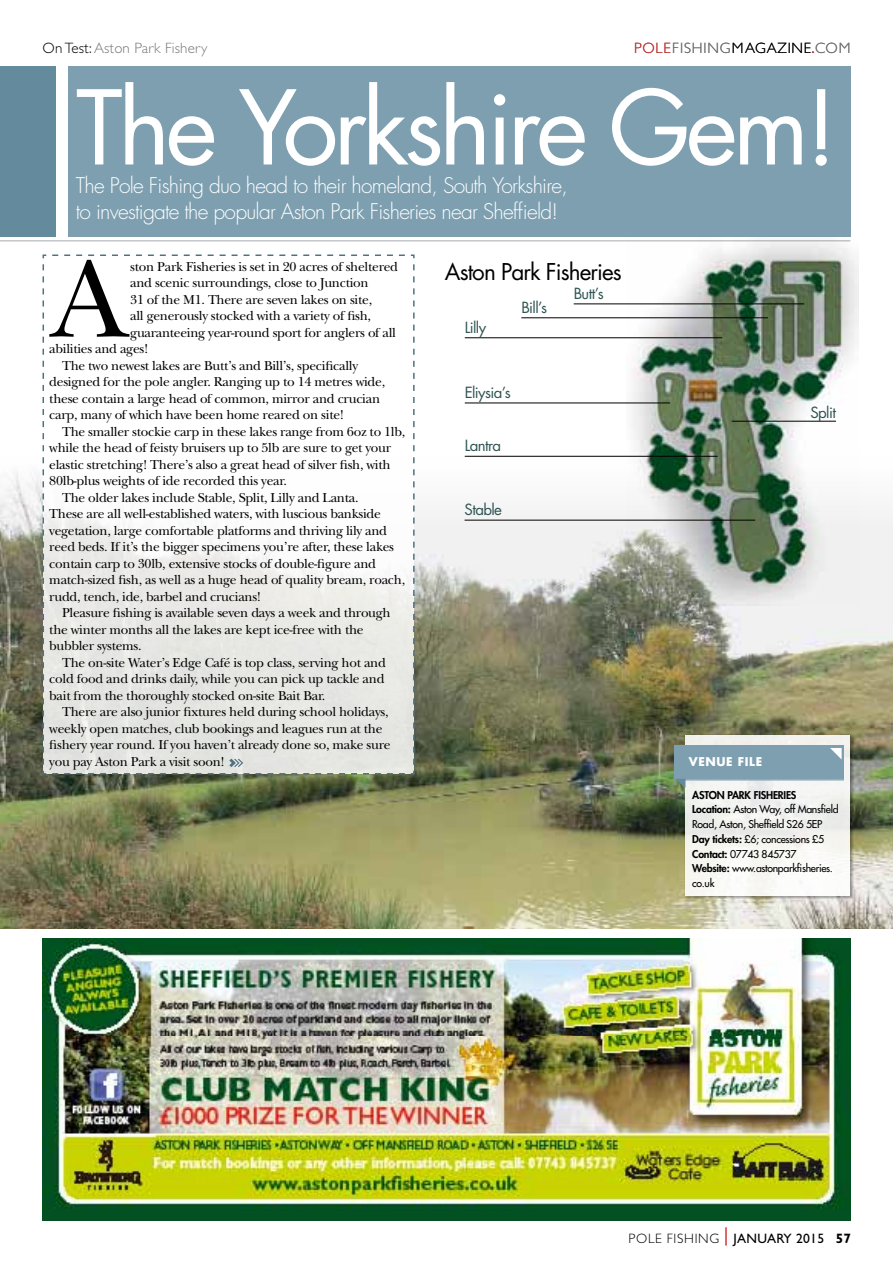
<style>
.page{position:relative;width:893px;height:1263px;background:#fff}
.page>*{position:absolute;margin:0;border:0;box-sizing:border-box;transform-origin:0 0}
.t1{font:113.55px "New Baskerville Std";color:#000}
.t2{font:99.9px "Futura Std";letter-spacing:-.05em;color:#fff}
.t3{font:22.5px "Futura Std";letter-spacing:-.04em;color:#000}
.t4{font:300 21px/25.2px "Futura Std";letter-spacing:-.035em;color:#fff}
.t5{font:15px "Futura Std";letter-spacing:-.04em;color:#2c5452}
.t6{font:300 15px "Gill Sans Std";letter-spacing:.05em;color:#6d6e71}
.t7{font:300 15px "Gill Sans Std";letter-spacing:.01em;color:#77787b}
.t8{font:300 13.65px "Gill Sans Std";letter-spacing:.05em;color:#000}
.t9{font:13.5px "New Baskerville Std";letter-spacing:-.02em;color:#000}
.t10{font:700 11.7px "Futura Std";letter-spacing:.05em;color:#fff}
.t11{font:500 10.5px/14.7px "Futura Std";letter-spacing:-.03em;color:#000}
.s1{color:#000}
.s2{color:#bb3836}
.s3{font-weight:400;color:#bb3836}
.s4{font-weight:800}
.s5{font-weight:400;font-size:18.15px;color:#d2232a}
.s6{font-weight:400}
.s7{font-weight:700}
</style>
<div class="page">
<img style="left:0;top:455px;width:893px;height:474px">
<div style="left:68px;top:66px;width:782px;height:170px;background:#7d9fb0"></div>
<div style="left:0;top:66px;width:55px;height:170px;background:#648b9d"></div>
<hr style="left:0;top:240px;width:850px;height:1px;background:#b1b4b6">
<svg style="left:42px;top:254px;width:373px;height:521px"></svg>
<svg style="left:229px;top:759px;width:14px;height:8px"></svg>
<hr style="left:465px;top:337px;width:257px;height:1px;background:#000">
<hr style="left:465px;top:403px;width:205px;height:1px;background:#000">
<hr style="left:465px;top:456px;width:253px;height:1px;background:#000">
<hr style="left:465px;top:520px;width:290px;height:1px;background:#000">
<hr style="left:574px;top:303px;width:230px;height:1px;background:#000">
<hr style="left:521px;top:317px;width:247px;height:1px;background:#000">
<div style="left:684px;top:734px;width:170px;height:165px;background:#000;opacity:.4"></div>
<div style="left:685px;top:735px;width:165px;height:161px;background:#f5f5f1"></div>
<hr style="left:682px;top:778px;width:162px;height:3px;background:#648b9d">
<div style="left:675px;top:745px;width:169px;height:34px;background:#7d9fb0"></div>
<svg style="left:830px;top:748px;width:12px;height:11px"></svg>
<svg style="left:675px;top:779px;width:10px;height:9px"></svg>
<img style="left:626px;top:236px;width:232px;height:369px">
<img style="left:43px;top:938px;width:807px;height:282px">
<p class="t7" style="left:43px;top:39px;width:167px"><span class="s1">On Test:</span> Aston Park Fishery</p>
<p class="t6" style="left:634px;top:39px;width:218px"><span class="s2">POLE</span>FISHING<span class="s1">MAGAZINE</span><span class="s3">.</span>COM</p>
<h2 class="t2" style="left:76px;top:64px;width:764px">The Yorkshire Gem!</h2>
<h3 class="t4" style="left:76px;top:174px;width:494px">The Pole Fishing duo head to their homeland, South Yorkshire, to investigate the popular Aston Park Fisheries near Sheffield!</h3>
<h1 class="t1" style="left:52px;top:234px;width:76px">A</h1>
<p class="t9" style="left:130px;top:258px;width:269px">ston Park Fisheries is set in 20 acres of sheltered</p>
<p class="t9" style="left:130px;top:275px;width:240px">and scenic surroundings, close to Junction</p>
<p class="t9" style="left:130px;top:291px;width:243px">31 of the M1. There are seven lakes on site,</p>
<p class="t9" style="left:130px;top:308px;width:242px">all generously stocked with a variety of fish,</p>
<p class="t9" style="left:130px;top:324px;width:267px">guaranteeing year-round sport for anglers of all</p>
<p class="t9" style="left:49px;top:341px;width:101px">abilities and ages!</p>
<p class="t9" style="left:62px;top:357px;width:297px">The two newest lakes are Butt’s and Bill’s, specifically</p>
<p class="t9" style="left:49px;top:374px;width:337px">designed for the pole angler. Ranging up to 14 metres wide,</p>
<p class="t9" style="left:49px;top:390px;width:332px">these contain a large head of common, mirror and crucian</p>
<p class="t9" style="left:49px;top:407px;width:296px">carp, many of which have been home reared on site!</p>
<p class="t9" style="left:62px;top:423px;width:345px">The smaller stockie carp in these lakes range from 6oz to 1lb,</p>
<p class="t9" style="left:49px;top:440px;width:343px">while the head of feisty bruisers up to 5lb are sure to get your</p>
<p class="t9" style="left:49px;top:456px;width:343px">elastic stretching! There’s also a great head of silver fish, with</p>
<p class="t9" style="left:49px;top:473px;width:239px">80lb-plus weights of ide recorded this year.</p>
<p class="t9" style="left:62px;top:489px;width:298px">The older lakes include Stable, Split, Lilly and Lanta.</p>
<p class="t9" style="left:49px;top:506px;width:333px">These are all well-established waters, with luscious bankside</p>
<p class="t9" style="left:49px;top:522px;width:339px">vegetation, large comfortable platforms and thriving lily and</p>
<p class="t9" style="left:49px;top:539px;width:346px">reed beds. If it’s the bigger specimens you’re after, these lakes</p>
<p class="t9" style="left:49px;top:555px;width:328px">contain carp to 30lb, extensive stocks of double-figure and</p>
<p class="t9" style="left:49px;top:572px;width:357px">match-sized fish, as well as a huge head of quality bream, roach,</p>
<p class="t9" style="left:49px;top:588px;width:213px">rudd, tench, ide, barbel and crucians!</p>
<p class="t9" style="left:62px;top:605px;width:330px">Pleasure fishing is available seven days a week and through</p>
<p class="t9" style="left:49px;top:621px;width:316px">the winter months all the lakes are kept ice-free with the</p>
<p class="t9" style="left:49px;top:638px;width:94px">bubbler systems.</p>
<p class="t9" style="left:62px;top:654px;width:325px">The on-site Water’s Edge Café is top class, serving hot and</p>
<p class="t9" style="left:49px;top:671px;width:337px">cold food and drinks daily, while you can pick up tackle and</p>
<p class="t9" style="left:49px;top:687px;width:278px">bait from the thoroughly stocked on-site Bait Bar.</p>
<p class="t9" style="left:62px;top:704px;width:328px">There are also junior fixtures held during school holidays,</p>
<p class="t9" style="left:49px;top:720px;width:335px">weekly open matches, club bookings and leagues run at the</p>
<p class="t9" style="left:49px;top:737px;width:343px">fishery year round. If you haven’t already done so, make sure</p>
<p class="t9" style="left:49px;top:753px;width:177px">you pay Aston Park a visit soon!</p>
<h3 class="t3" style="left:445px;top:257px;width:179px">Aston Park Fisheries</h3>
<p class="t5" style="left:465px;top:317px;width:23px">Lilly</p>
<p class="t5" style="left:521px;top:297px;width:27px">Bill’s</p>
<p class="t5" style="left:465px;top:383px;width:48px">Eliysia’s</p>
<p class="t5" style="left:465px;top:436px;width:38px">Lantra</p>
<p class="t5" style="left:465px;top:500px;width:39px">Stable</p>
<p class="t5" style="left:574px;top:284px;width:31px">Butt’s</p>
<p class="t5" style="left:810px;top:403px;width:27px">Split</p>
<p class="t10" style="left:689px;top:754px;width:75px">VENUE FILE</p>
<p class="t11" style="left:692px;top:788px;width:148px"><span class="s4">Aston Park Fisheries<br>Location:</span> Aston Way, off Mansfield<br>Road, Aston, Sheffield S26 5EP<br><span class="s4">Day tickets:</span> £6; concessions £5<br><span class="s4">Contact:</span> 07743 845737<br><span class="s4">Website:</span> www.astonparkfisheries. co.uk</p>
<p class="t8" style="left:628px;top:1231px;width:224px">POLE FISHING <span class="s5">|</span> <span class="s6">JANUARY 2015</span> <span class="s7">57</span></p>
</div>
